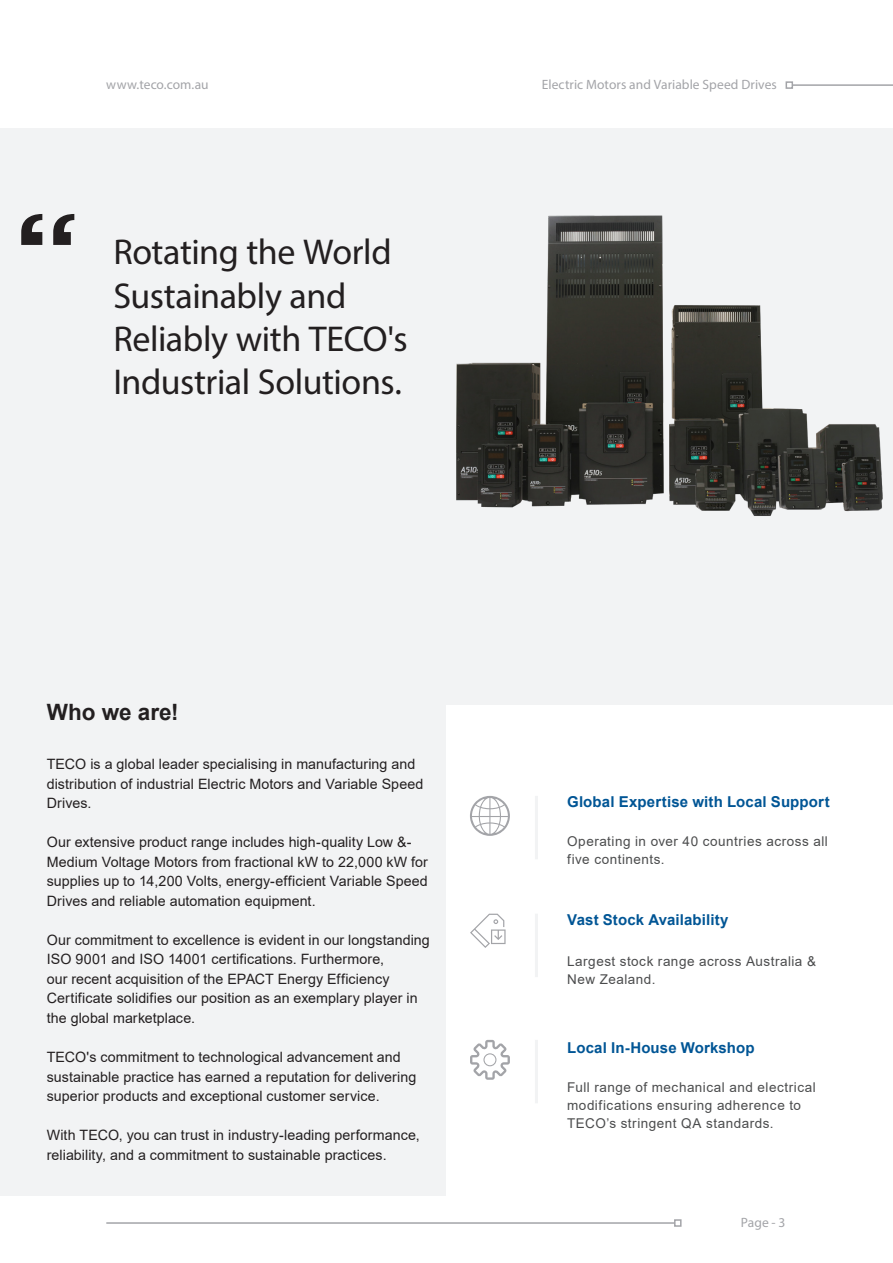
<style>
.page{position:relative;width:893px;height:1263px;background:#fff}
.page>*{position:absolute;margin:0;border:0;box-sizing:border-box;transform-origin:0 0}
.Sub-Headline_Body{font:36px/43.2px "Myriad Pro";letter-spacing:-.015em;color:#231f20}
.Sub_Header_15{font:700 22.5px "Arial";color:#231f20}
.Quotation_12{font:700 15px "Arial";letter-spacing:.01em;color:#005595}
.Body_Text_1{font:14.25px/19.5px "Arial";letter-spacing:.005em;color:#231f20}
.t1{font:13.5px/18px "Arial";letter-spacing:.035em;color:#4b4c4d}
.t2{font:13.5px "Myriad Pro";letter-spacing:.005em;color:#a3a4a8}
</style>
<div class="page">
<div style="left:0;top:128px;width:893px;height:577px;background:#f2f3f4"></div>
<img style="left:456px;top:215px;width:427px;height:301px">
<div style="left:0;top:703px;width:445px;height:493px;background:#f2f3f4"></div>
<svg style="left:21px;top:214px;width:53px;height:31px"></svg>
<svg style="left:470px;top:1040px;width:40px;height:40px"></svg>
<hr style="left:535px;top:1040px;width:3px;height:63px;background:#f2f3f4">
<svg style="left:470px;top:914px;width:36px;height:34px"></svg>
<hr style="left:535px;top:914px;width:3px;height:63px;background:#f2f3f4">
<hr style="left:535px;top:796px;width:3px;height:63px;background:#f2f3f4">
<svg style="left:470px;top:796px;width:40px;height:40px"></svg>
<hr style="left:106px;top:1222px;width:569px;height:2px;background:#a3a4a8">
<div style="left:674px;top:1219px;width:8px;height:8px;border:2px solid #a3a4a8"></div>
<hr style="left:792px;top:84px;width:101px;height:2px;background:#a3a4a8">
<div style="left:786px;top:81px;width:7px;height:8px;border:2px solid #a3a4a8"></div>
<p class="t2" style="left:106px;top:76px;width:104px">www.teco.com.au</p>
<p class="t2" style="left:542px;top:76px;width:237px">Electric Motors and Variable Speed Drives</p>
<p class="Sub-Headline_Body" style="left:113px;top:230px;width:296px">Rotating the World<br>Sustainably and<br>Reliably with TECO's<br>Industrial Solutions.</p>
<p class="Sub_Header_15" style="left:47px;top:696px;width:134px">Who we are!</p>
<p class="Body_Text_1" style="left:47px;top:755px;width:378px">TECO is a global leader specialising in manufacturing and distribution of industrial Electric Motors and Variable Speed<br>Drives.</p>
<p class="Body_Text_1" style="left:47px;top:833px;width:383px">Our extensive product range includes high-quality Low &amp;- Medium Voltage Motors from fractional kW to 22,000 kW for supplies up to 14,200 Volts, energy-efficient Variable Speed Drives and reliable automation equipment.</p>
<p class="Body_Text_1" style="left:47px;top:930px;width:385px">Our commitment to excellence is evident in our longstanding ISO 9001 and ISO 14001 certifications. Furthermore,<br>our recent acquisition of the EPACT Energy Efficiency Certificate solidifies our position as an exemplary player in the global marketplace.</p>
<p class="Body_Text_1" style="left:47px;top:1047px;width:371px">TECO's commitment to technological advancement and sustainable practice has earned a reputation for delivering superior products and exceptional customer service.</p>
<p class="Body_Text_1" style="left:47px;top:1125px;width:375px">With TECO, you can trust in industry-leading performance, reliability, and a commitment to sustainable practices.</p>
<p class="Quotation_12" style="left:567px;top:791px;width:264px">Global Expertise with Local Support</p>
<p class="t1" style="left:567px;top:832px;width:262px">Operating in over 40 countries across all five continents.</p>
<p class="Quotation_12" style="left:567px;top:909px;width:163px">Vast Stock Availability</p>
<p class="t1" style="left:567px;top:952px;width:250px">Largest stock range across Australia &amp;<br>New Zealand.</p>
<p class="Quotation_12" style="left:567px;top:1037px;width:189px">Local In-House Workshop</p>
<p class="t1" style="left:567px;top:1078px;width:250px">Full range of mechanical and electrical modifications ensuring adherence to<br>TECO’s stringent QA standards.</p>
<p class="t2" style="left:741px;top:1214px;width:46px">Page - 3</p>
</div>
